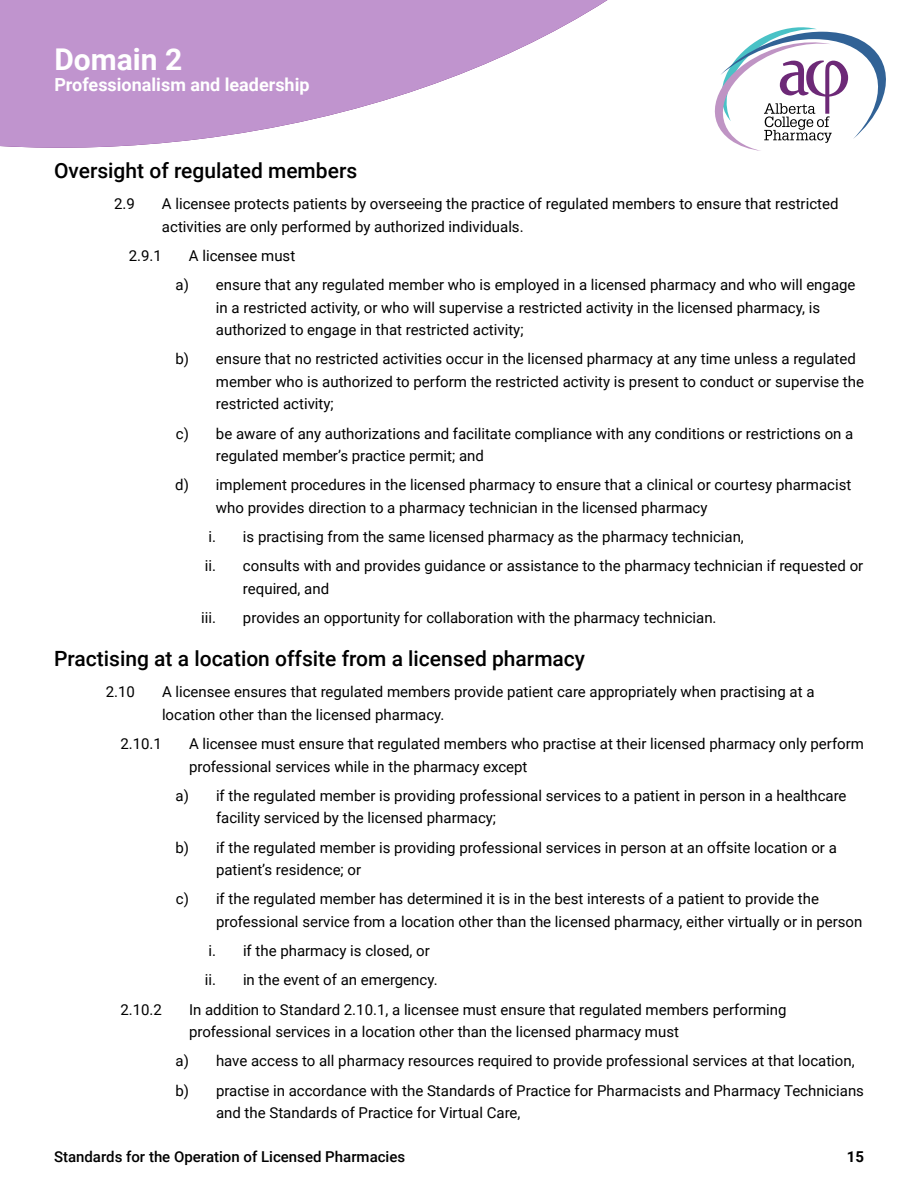
<style>
.page{position:relative;width:918px;height:1188px;background:#fff}
.page>*{position:absolute;margin:0;border:0;box-sizing:border-box;transform-origin:0 0}
.t1{font:700 30px "Roboto";color:#fff}
.t2{font:500 21px "Roboto";color:#000}
.t3{font:700 18px "Roboto";color:#fff}
.t4{font:15px/22.5px "Roboto";color:#000}
.t5{font:500 15px "Roboto";color:#000}
.t6{font:700 15px "Roboto";color:#000}
</style>
<div class="page">
<svg style="left:714px;top:27px;width:172px;height:124px"></svg>
<svg style="left:0;top:0;width:607px;height:148px;fill:#c094ce"></svg>
<h1 class="t1" style="left:54px;top:39px;width:129px">Domain 2</h1>
<p class="t3" style="left:54px;top:72px;width:257px">Professionalism and leadership</p>
<h1 class="t1" style="left:165px;top:39px;width:19px">0</h1>
<p class="t3" style="left:54px;top:72px;width:184px">Domain title goes here</p>
<h2 class="t2" style="left:54px;top:156px;width:305px">Oversight of regulated members</h2>
<p class="t4" style="left:114px;top:192px;width:22px">2.9</p>
<p class="t4" style="left:162px;top:192px;width:678px">A licensee protects patients by overseeing the practice of regulated members to ensure that restricted activities are only performed by authorized individuals.</p>
<p class="t4" style="left:129px;top:244px;width:35px">2.9.1</p>
<p class="t4" style="left:176px;top:240px;width:681px;line-height:29.2px;text-indent:13px">A licensee must<br>a) ensure that any regulated member who is employed in a licensed pharmacy and who will engage</p>
<p class="t4" style="left:216px;top:296px;width:606px">in a restricted activity, or who will supervise a restricted activity in the licensed pharmacy, is authorized to engage in that restricted activity;</p>
<p class="t4" style="left:216px;top:347px;width:650px;text-indent:-41px">b) ensure that no restricted activities occur in the licensed pharmacy at any time unless a regulated member who is authorized to perform the restricted activity is present to conduct or supervise the restricted activity;</p>
<p class="t4" style="left:216px;top:422px;width:639px;text-indent:-40px">c) be aware of any authorizations and facilitate compliance with any conditions or restrictions on a regulated member’s practice permit; and</p>
<p class="t4" style="left:216px;top:473px;width:637px;text-indent:-41px">d) implement procedures in the licensed pharmacy to ensure that a clinical or courtesy pharmacist who provides direction to a pharmacy technician in the licensed pharmacy</p>
<p class="t4" style="left:205px;top:522px;width:660px;line-height:29.2px">i. is practising from the same licensed pharmacy as the pharmacy technician,<br>ii. consults with and provides guidance or assistance to the pharmacy technician if requested or</p>
<p class="t4" style="left:243px;top:577px;width:88px">required, and</p>
<p class="t4" style="left:201px;top:606px;width:16px">iii.</p>
<p class="t4" style="left:243px;top:606px;width:475px">provides an opportunity for collaboration with the pharmacy technician.</p>
<h2 class="t2" style="left:54px;top:644px;width:533px">Practising at a location offsite from a licensed pharmacy</h2>
<p class="t4" style="left:106px;top:680px;width:31px">2.10</p>
<p class="t4" style="left:162px;top:680px;width:654px">A licensee ensures that regulated members provide patient care appropriately when practising at a location other than the licensed pharmacy.</p>
<p class="t4" style="left:120px;top:732px;width:43px">2.10.1</p>
<p class="t4" style="left:189px;top:732px;width:676px">A licensee must ensure that regulated members who practise at their licensed pharmacy only perform professional services while in the pharmacy except</p>
<p class="t4" style="left:216px;top:784px;width:632px;text-indent:-40px">a) if the regulated member is providing professional services to a patient in person in a healthcare facility serviced by the licensed pharmacy;</p>
<p class="t4" style="left:216px;top:836px;width:622px;text-indent:-41px">b) if the regulated member is providing professional services in person at an offsite location or a patient’s residence; or</p>
<p class="t4" style="left:216px;top:887px;width:648px;text-indent:-40px">c) if the regulated member has determined it is in the best interests of a patient to provide the professional service from a location other than the licensed pharmacy, either virtually or in person</p>
<p class="t4" style="left:205px;top:936px;width:234px;line-height:29.2px">i. if the pharmacy is closed, or ii. in the event of an emergency.</p>
<p class="t4" style="left:120px;top:998px;width:43px">2.10.2</p>
<p class="t4" style="left:189px;top:998px;width:599px">In addition to Standard 2.10.1, a licensee must ensure that regulated members performing professional services in a location other than the licensed pharmacy must</p>
<p class="t4" style="left:175px;top:1046px;width:690px;line-height:29.2px">a) have access to all pharmacy resources required to provide professional services at that location, b) practise in accordance with the Standards of Practice for Pharmacists and Pharmacy Technicians</p>
<p class="t4" style="left:216px;top:1101px;width:306px">and the Standards of Practice for Virtual Care,</p>
<p class="t5" style="left:54px;top:1146px;width:353px">Standards for the Operation of Licensed Pharmacies</p>
<p class="t6" style="left:847px;top:1146px;width:19px">15</p>
</div>
